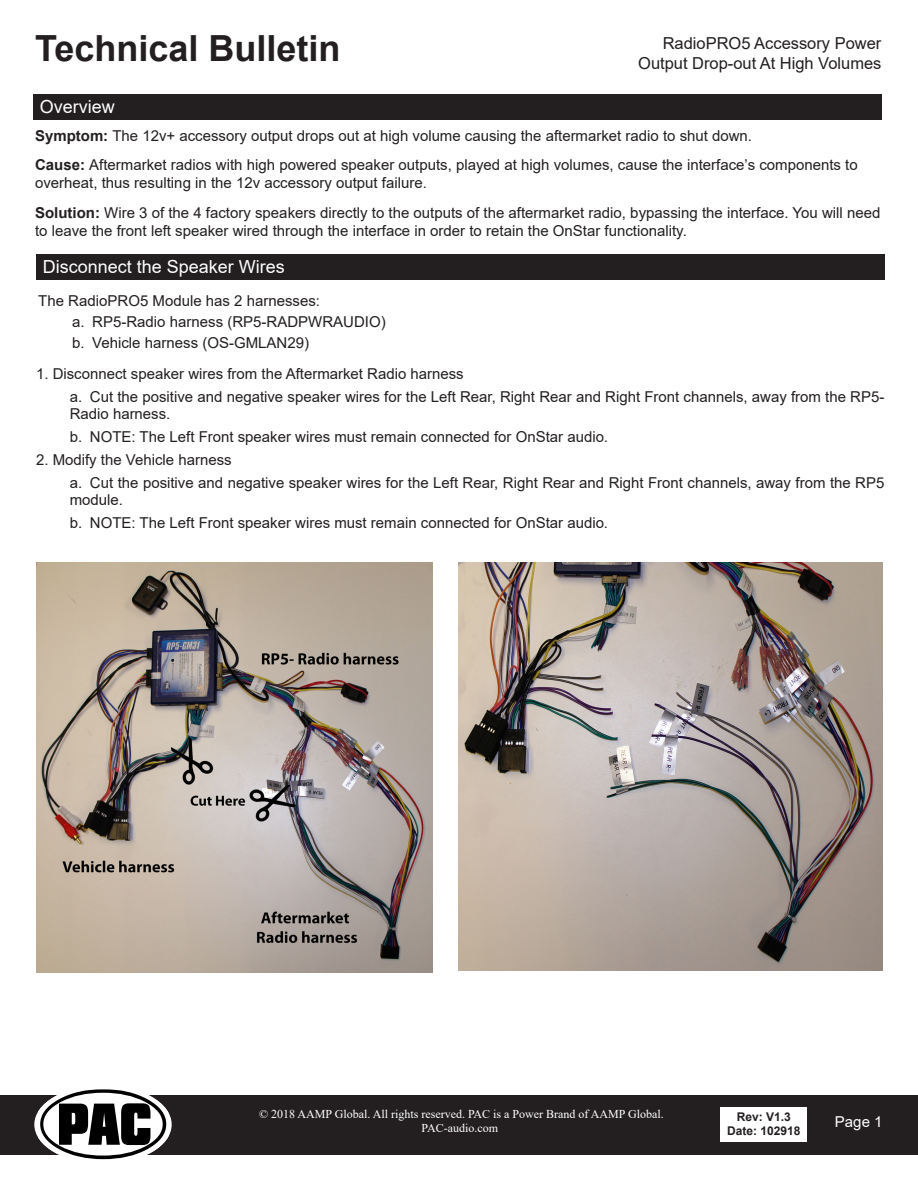
<style>
.page{position:relative;width:918px;height:1188px;background:#fff}
.page>*{position:absolute;margin:0;border:0;box-sizing:border-box;transform-origin:0 0}
.t1{font:700 36px "Arial";color:#231f20}
.t2{font:18px "Arial";color:#fff}
.t3{font:16.5px "Arial";color:#231f20}
.t4{font:15px/16.5px "Arial";color:#231f20}
.t5{font:15px "Arial";color:#fff}
.t6{font:12px/14.4px "Times New Roman";color:#fff;text-align:center}
.t7{font:700 12px/14.4px "Arial";color:#231f20;text-align:center}
.s1{font-weight:700}
</style>
<div class="page">
<div style="left:0;top:1095px;width:918px;height:59px;background:#231f20"></div>
<svg style="left:38px;top:1089px;width:130px;height:71px"></svg>
<div style="left:720px;top:1107px;width:87px;height:35px;background:#fff"></div>
<div style="left:34px;top:94px;width:848px;height:25px;background:#231f20"></div>
<div style="left:36px;top:254px;width:848px;height:26px;background:#231f20"></div>
<img style="left:37px;top:563px;width:396px;height:409px">
<img style="left:459px;top:563px;width:423px;height:407px">
<h1 class="t1" style="left:35px;top:23px;width:307px">Technical Bulletin</h1>
<p class="t2" style="left:40px;top:94px;width:77px">Overview</p>
<p class="t3" style="left:663px;top:32px;width:220px">RadioPRO5 Accessory Power</p>
<p class="t3" style="left:638px;top:51px;width:245px">Output Drop-out At High Volumes</p>
<p class="t4" style="left:35px;top:128px;width:718px"><span class="s1">Symptom:</span> The 12v+ accessory output drops out at high volume causing the aftermarket radio to shut down.</p>
<p class="t4" style="left:35px;top:155px;width:824px;line-height:18px"><span class="s1">Cause:</span> Aftermarket radios with high powered speaker outputs, played at high volumes, cause the interface’s components to overheat, thus resulting in the 12v accessory output failure.</p>
<p class="t4" style="left:35px;top:204px;width:847px;line-height:18px"><span class="s1">Solution:</span> Wire 3 of the 4 factory speakers directly to the outputs of the aftermarket radio, bypassing the interface. You will need to leave the front left speaker wired through the interface in order to retain the OnStar functionality.</p>
<p class="t2" style="left:43px;top:255px;width:244px">Disconnect the Speaker Wires</p>
<p class="t4" style="left:38px;top:293px;width:283px">The RadioPRO5 Module has 2 harnesses:</p>
<p class="t4" style="left:72px;top:314px;width:315px">a. RP5-Radio harness (RP5-RADPWRAUDIO)</p>
<p class="t4" style="left:72px;top:335px;width:238px">b. Vehicle harness (OS-GMLAN29)</p>
<p class="t4" style="left:36px;top:365px;width:429px">1. Disconnect speaker wires from the Aftermarket Radio harness</p>
<p class="t4" style="left:70px;top:389px;width:816px">a. Cut the positive and negative speaker wires for the Left Rear, Right Rear and Right Front channels, away from the RP5-<br>Radio harness.</p>
<p class="t4" style="left:70px;top:428px;width:540px">b. NOTE: The Left Front speaker wires must remain connected for OnStar audio.</p>
<p class="t4" style="left:36px;top:452px;width:197px">2. Modify the Vehicle harness</p>
<p class="t4" style="left:70px;top:475px;width:816px">a. Cut the positive and negative speaker wires for the Left Rear, Right Rear and Right Front channels, away from the RP5 module.</p>
<p class="t4" style="left:70px;top:515px;width:540px">b. NOTE: The Left Front speaker wires must remain connected for OnStar audio.</p>
<p class="t6" style="left:259px;top:1106px;width:406px">© 2018 AAMP Global. All rights reserved. PAC is a Power Brand of AAMP Global.<br>PAC-audio.com</p>
<p class="t7" style="left:727px;top:1109px;width:75px">Rev: V1.3<br>Date: 102918</p>
<p class="t5" style="left:835px;top:1111px;width:49px">Page 1</p>
</div>
